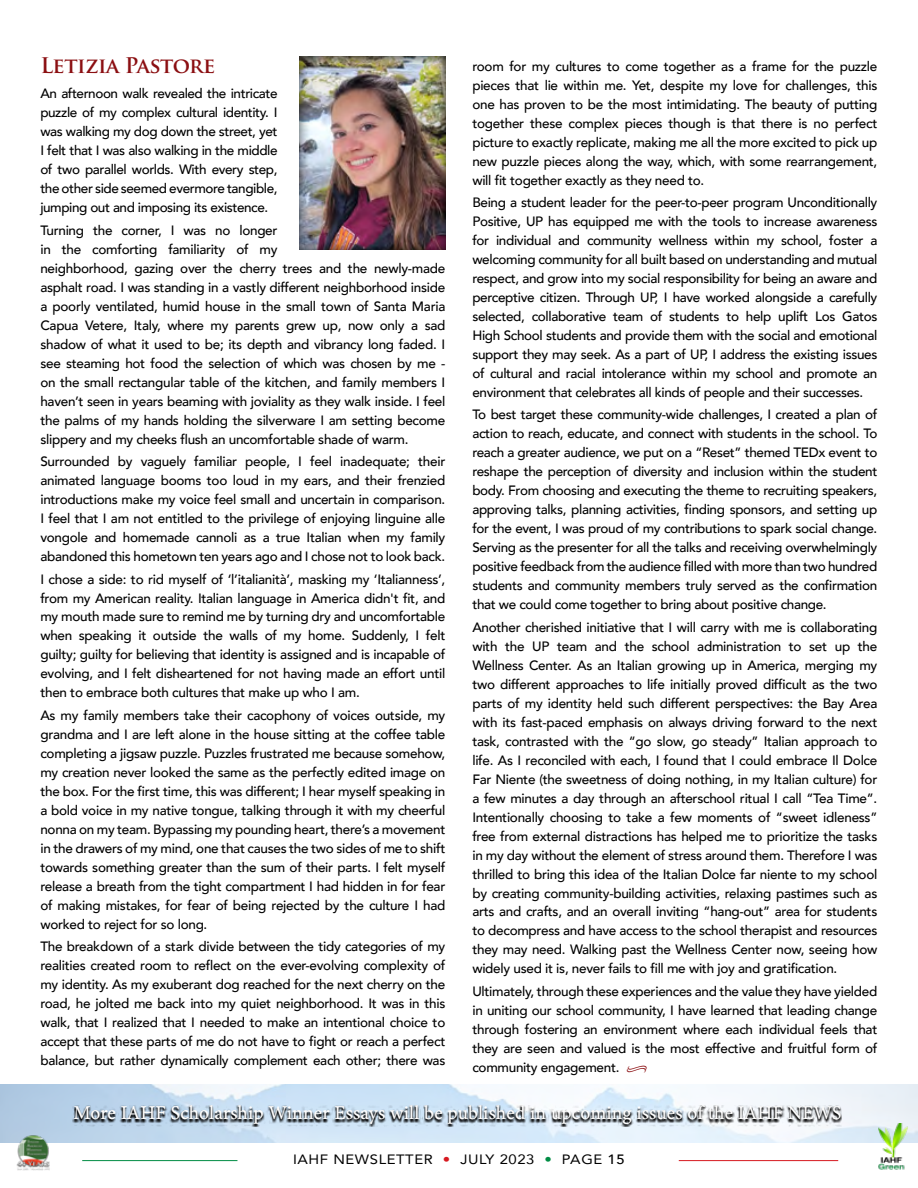
<style>
.page{position:relative;width:918px;height:1188px;background:#fff}
.page>*{position:absolute;margin:0;border:0;box-sizing:border-box;transform-origin:0 0}
.t1{font:700 21px "Trajan Pro";letter-spacing:-.02em;color:#8b0f12}
.t2{font:19.5px "Minion Pro";letter-spacing:.01em;color:#fff}
.t3{font:500 13.5px/19px "Avenir";letter-spacing:-.02em;color:#000;text-align:justify}
.t4{font:13.5px "Avenir";letter-spacing:.04em;color:#000;scale:1.1 1}
.s1{font-family:"Minion Pro";font-weight:400;font-style:italic;color:#8b0f12}
.s2{color:#d71920}
.s3{color:#008c44}
.s4{font-weight:500}
</style>
<div class="page">
<div style="left:286px;top:47px;width:172px;height:203px;background:#000;opacity:.75"></div>
<img style="left:0;top:1084px;width:918px;height:59px">
<svg style="left:72px;top:1106px;width:770px;height:21px;background:#95a1ab"></svg>
<img style="left:877px;top:1124px;width:32px;height:46px">
<hr style="left:82px;top:1160px;width:155px;height:1px;background:#008c44">
<hr style="left:679px;top:1160px;width:159px;height:1px;background:#d71920">
<img style="left:14px;top:1134px;width:37px;height:37px">
<h1 class="t1" style="left:40px;top:52px;width:176px">Letizia Pastore</h1>
<p class="t3" style="left:40px;top:84px;width:239px">An afternoon walk revealed the intricate puzzle of my complex cultural identity. I was walking my dog down the street, yet I felt that I was also walking in the middle of two parallel worlds. With every step, the other side seemed evermore tangible, jumping out and imposing its existence.</p>
<p class="t3" style="left:40px;top:220px;width:407px;text-align:left">Turning the corner, I was no longer<br>in the comforting familiarity of my<br>neighborhood, gazing over the cherry trees and the newly-made asphalt road. I was standing in a vastly different neighborhood inside a poorly ventilated, humid house in the small town of Santa Maria Capua Vetere, Italy, where my parents grew up, now only a sad shadow of what it used to be; its depth and vibrancy long faded. I see steaming hot food the selection of which was chosen by me - on the small rectangular table of the kitchen, and family members I haven’t seen in years beaming with joviality as they walk inside. I feel the palms of my hands holding the silverware I am setting become slippery and my cheeks flush an uncomfortable shade of warm.</p>
<p class="t3" style="left:40px;top:451px;width:407px">Surrounded by vaguely familiar people, I feel inadequate; their animated language booms too loud in my ears, and their frenzied introductions make my voice feel small and uncertain in comparison.<br>I feel that I am not entitled to the privilege of enjoying linguine alle vongole and homemade cannoli as a true Italian when my family abandoned this hometown ten years ago and I chose not to look back.</p>
<p class="t3" style="left:40px;top:569px;width:407px">I chose a side: to rid myself of ‘l’italianità’, masking my ‘Italianness’, from my American reality. Italian language in America didn't fit, and my mouth made sure to remind me by turning dry and uncomfortable when speaking it outside the walls of my home. Suddenly, I felt guilty; guilty for believing that identity is assigned and is incapable of evolving, and I felt disheartened for not having made an effort until then to embrace both cultures that make up who I am.</p>
<p class="t3" style="left:40px;top:705px;width:407px">As my family members take their cacophony of voices outside, my grandma and I are left alone in the house sitting at the coffee table completing a jigsaw puzzle. Puzzles frustrated me because somehow, my creation never looked the same as the perfectly edited image on the box. For the first time, this was different; I hear myself speaking in a bold voice in my native tongue, talking through it with my cheerful nonna on my team. Bypassing my pounding heart, there’s a movement in the drawers of my mind, one that causes the two sides of me to shift towards something greater than the sum of their parts. I felt myself release a breath from the tight compartment I had hidden in for fear of making mistakes, for fear of being rejected by the culture I had worked to reject for so long.</p>
<p class="t3" style="left:40px;top:936px;width:407px">The breakdown of a stark divide between the tidy categories of my realities created room to reflect on the ever-evolving complexity of my identity. As my exuberant dog reached for the next cherry on the road, he jolted me back into my quiet neighborhood. It was in this walk, that I realized that I needed to make an intentional choice to accept that these parts of me do not have to fight or reach a perfect balance, but rather dynamically complement each other; there was</p>
<p class="t3" style="left:472px;top:56px;width:407px">room for my cultures to come together as a frame for the puzzle pieces that lie within me. Yet, despite my love for challenges, this one has proven to be the most intimidating. The beauty of putting together these complex pieces though is that there is no perfect picture to exactly replicate, making me all the more excited to pick up new puzzle pieces along the way, which, with some rearrangement, will fit together exactly as they need to.</p>
<p class="t3" style="left:472px;top:192px;width:407px">Being a student leader for the peer-to-peer program Unconditionally Positive, UP has equipped me with the tools to increase awareness for individual and community wellness within my school, foster a welcoming community for all built based on understanding and mutual respect, and grow into my social responsibility for being an aware and perceptive citizen. Through UP, I have worked alongside a carefully selected, collaborative team of students to help uplift Los Gatos High School students and provide them with the social and emotional support they may seek. As a part of UP, I address the existing issues of cultural and racial intolerance within my school and promote an environment that celebrates all kinds of people and their successes.</p>
<p class="t3" style="left:472px;top:405px;width:407px">To best target these community-wide challenges, I created a plan of action to reach, educate, and connect with students in the school. To reach a greater audience, we put on a “Reset” themed TEDx event to reshape the perception of diversity and inclusion within the student body. From choosing and executing the theme to recruiting speakers, approving talks, planning activities, finding sponsors, and setting up for the event, I was proud of my contributions to spark social change.<br>Serving as the presenter for all the talks and receiving overwhelmingly positive feedback from the audience filled with more than two hundred students and community members truly served as the confirmation that we could come together to bring about positive change.</p>
<p class="t3" style="left:472px;top:617px;width:407px">Another cherished initiative that I will carry with me is collaborating with the UP team and the school administration to set up the Wellness Center. As an Italian growing up in America, merging my two different approaches to life initially proved difficult as the two parts of my identity held such different perspectives: the Bay Area with its fast-paced emphasis on always driving forward to the next task, contrasted with the “go slow, go steady” Italian approach to life. As I reconciled with each, I found that I could embrace Il Dolce Far Niente (the sweetness of doing nothing, in my Italian culture) for a few minutes a day through an afterschool ritual I call “Tea Time”.<br>Intentionally choosing to take a few moments of “sweet idleness” free from external distractions has helped me to prioritize the tasks in my day without the element of stress around them. Therefore I was thrilled to bring this idea of the Italian Dolce far niente to my school by creating community-building activities, relaxing pastimes such as arts and crafts, and an overall inviting “hang-out” area for students to decompress and have access to the school therapist and resources they may need. Walking past the Wellness Center now, seeing how widely used it is, never fails to fill me with joy and gratification.</p>
<p class="t3" style="left:472px;top:981px;width:407px">Ultimately, through these experiences and the value they have yielded in uniting our school community, I have learned that leading change through fostering an environment where each individual feels that they are seen and valued is the most effective and fruitful form of community engagement. <span class="s1">•</span></p>
<h2 class="t2" style="left:73px;top:1099px;width:769px">More IAHF Scholarship Winner Essays will be published in upcoming issues of the IAHF NEWS</h2>
<p class="t4" style="left:293px;top:1149px;width:303px">IAHF NEWSLETTER <span class="s2">•</span> JULY 2023 <span class="s3">•</span> PAGE <span class="s4">15</span></p>
</div>
